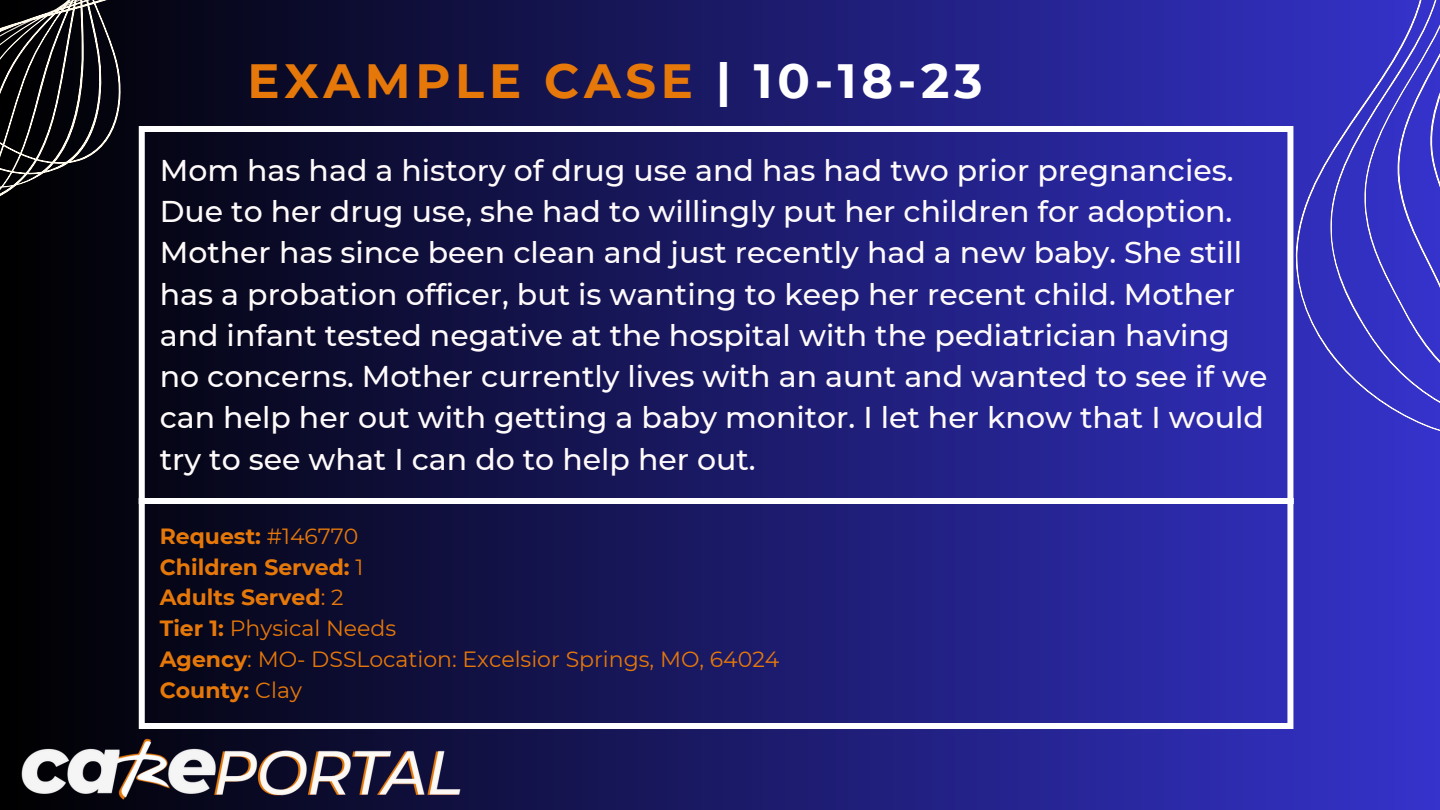
<style>
.page{position:relative;width:1440px;height:810px;background:#fff}
.page>*{position:absolute;margin:0;border:0;box-sizing:border-box;transform-origin:0 0}
.t1{font:700 48px "Montserrat";letter-spacing:.1em;color:#e67809}
.t2{font:500 30px/41.2px "Montserrat";color:#fffbfb}
.t3{font:22px "Montserrat";color:#e67809}
.t4{font:700 22px "Montserrat";color:#e67809}
.s1{color:#fff}
.s2{font-weight:400}
.s3{font-weight:700}
</style>
<div class="page">
<div style="left:0;top:0;width:1440px;height:810px;background:linear-gradient(to right,#000,#3532cb)"></div>
<svg style="left:0;top:0;width:378px;height:475px;background:#0b0b1e"></svg>
<svg style="left:1294px;top:0;width:146px;height:704px;background:#3735c2"></svg>
<img style="left:18px;top:704px;width:459px;height:106px">
<div style="left:139px;top:132px;width:6px;height:591px;background:#fff"></div>
<div style="left:1287px;top:132px;width:6px;height:591px;background:#fff"></div>
<div style="left:139px;top:126px;width:1154px;height:6px;background:#fff"></div>
<div style="left:139px;top:498px;width:1154px;height:6px;background:#fff"></div>
<div style="left:139px;top:723px;width:1154px;height:6px;background:#fff"></div>
<p class="t1" style="left:248px;top:51px;width:736px">EXAMPLE CASE <span class="s1">| 10-18-23</span></p>
<p class="t2" style="left:160px;top:149px;width:1109px">Mom has had a history of drug use and has had two prior pregnancies.<br>Due to her drug use, she had to willingly put her children for adoption.<br>Mother has since been clean and just recently had a new baby. She still has a probation officer, but is wanting to keep her recent child. Mother and infant tested negative at the hospital with the pediatrician having no concerns. Mother currently lives with an aunt and wanted to see if we can help her out with getting a baby monitor. I let her know that I would try to see what I can do to help her out.</p>
<p class="t4" style="left:160px;top:522px;width:200px">Request: <span class="s2">#146770</span></p>
<p class="t4" style="left:160px;top:553px;width:205px">Children Served: <span class="s2">1</span></p>
<p class="t4" style="left:160px;top:584px;width:185px">Adults Served<span class="s2">: 2</span></p>
<p class="t3" style="left:160px;top:615px;width:238px"><span class="s3">Tier 1:</span> Physical Needs</p>
<p class="t3" style="left:160px;top:645px;width:621px"><span class="s3">Agency</span>: MO- DSSLocation: Excelsior Springs, MO, 64024</p>
<p class="t4" style="left:160px;top:676px;width:144px">County: <span class="s2">Clay</span></p>
</div>
